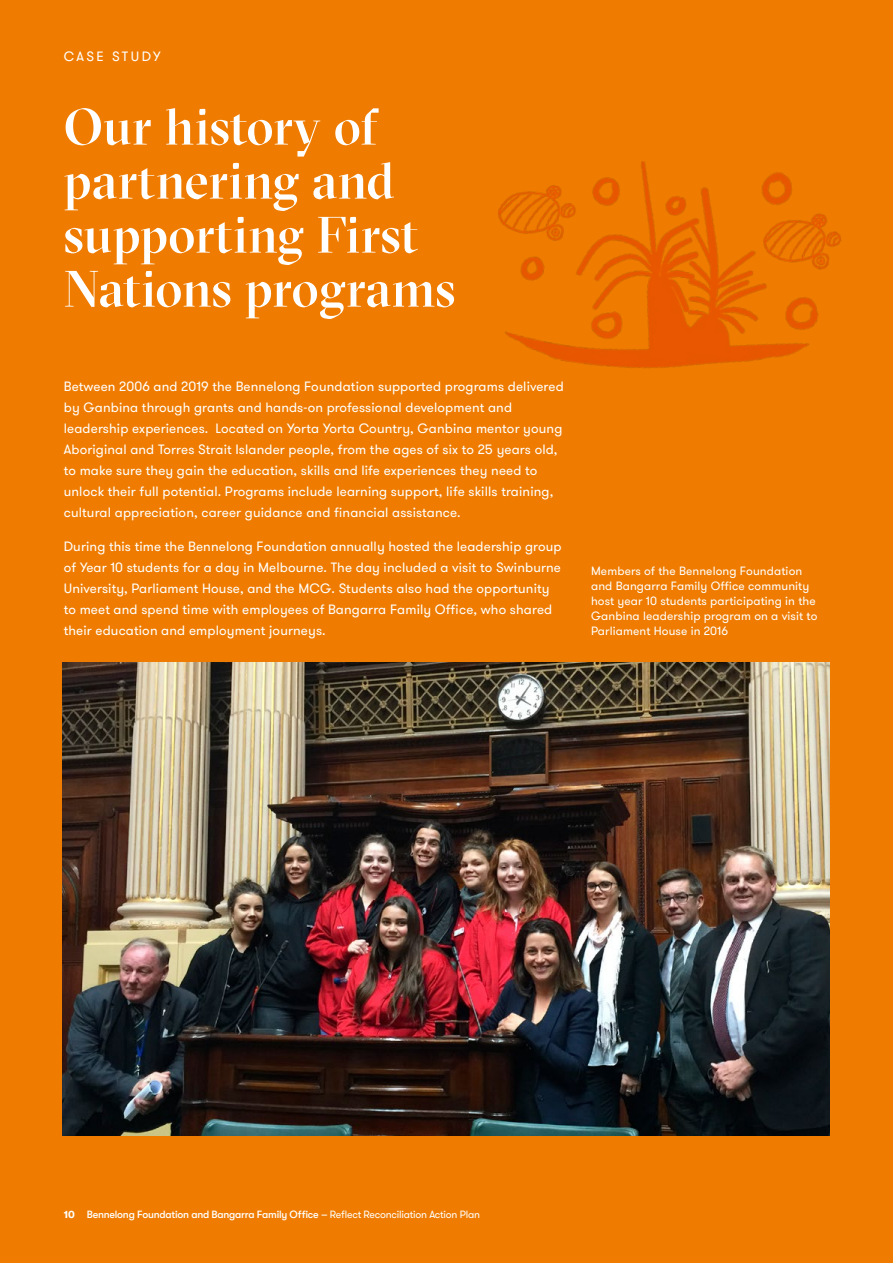
<style>
.page{position:relative;width:893px;height:1263px;background:#ef7c00}
.page>*{position:absolute;margin:0;border:0;box-sizing:border-box;transform-origin:0 0}
.t1{font:500 51px/54px "GT Sectra Display";letter-spacing:.005em;color:#fff}
.t2{font:13.5px/21px "GT Walsheim";letter-spacing:.01em;color:#fff}
.t3{font:13.5px "GT Walsheim";letter-spacing:.18em;color:#fff}
.t4{font:12px/15px "GT Walsheim";letter-spacing:.01em;color:#fff}
.t5{font:500 10.5px "GT Walsheim";letter-spacing:-.02em;color:#fff}
.s1{font-weight:700}
.s2{font-weight:400}
</style>
<div class="page">
<img style="left:498px;top:161px;width:344px;height:207px">
<img style="left:63px;top:662px;width:766px;height:473px">
<p class="t3" style="left:64px;top:48px;width:99px">CASE STUDY</p>
<h1 class="t1" style="left:64px;top:100px;width:393px">Our history of partnering and supporting First<br>Nations programs</h1>
<p class="t2" style="left:64px;top:376px;width:502px">Between 2006 and 2019 the Bennelong Foundation supported programs delivered by Ganbina through grants and hands-on professional development and leadership experiences. Located on Yorta Yorta Country, Ganbina mentor young Aboriginal and Torres Strait Islander people, from the ages of six to 25 years old, to make sure they gain the education, skills and life experiences they need to unlock their full potential. Programs include learning support, life skills training, cultural appreciation, career guidance and financial assistance.</p>
<p class="t2" style="left:64px;top:536px;width:499px">During this time the Bennelong Foundation annually hosted the leadership group of Year 10 students for a day in Melbourne. The day included a visit to Swinburne University, Parliament House, and the MCG. Students also had the opportunity to meet and spend time with employees of Bangarra Family Office, who shared their education and employment journeys.</p>
<p class="t4" style="left:591px;top:564px;width:228px">Members of the Bennelong Foundation and Bangarra Family Office community host year 10 students participating in the Ganbina leadership program on a visit to Parliament House in 2016</p>
<p class="t5" style="left:64px;top:1208px;width:418px"><span class="s1">10</span> Bennelong Foundation and Bangarra Family Office – <span class="s2">Reflect Reconciliation Action Plan</span></p>
</div>
